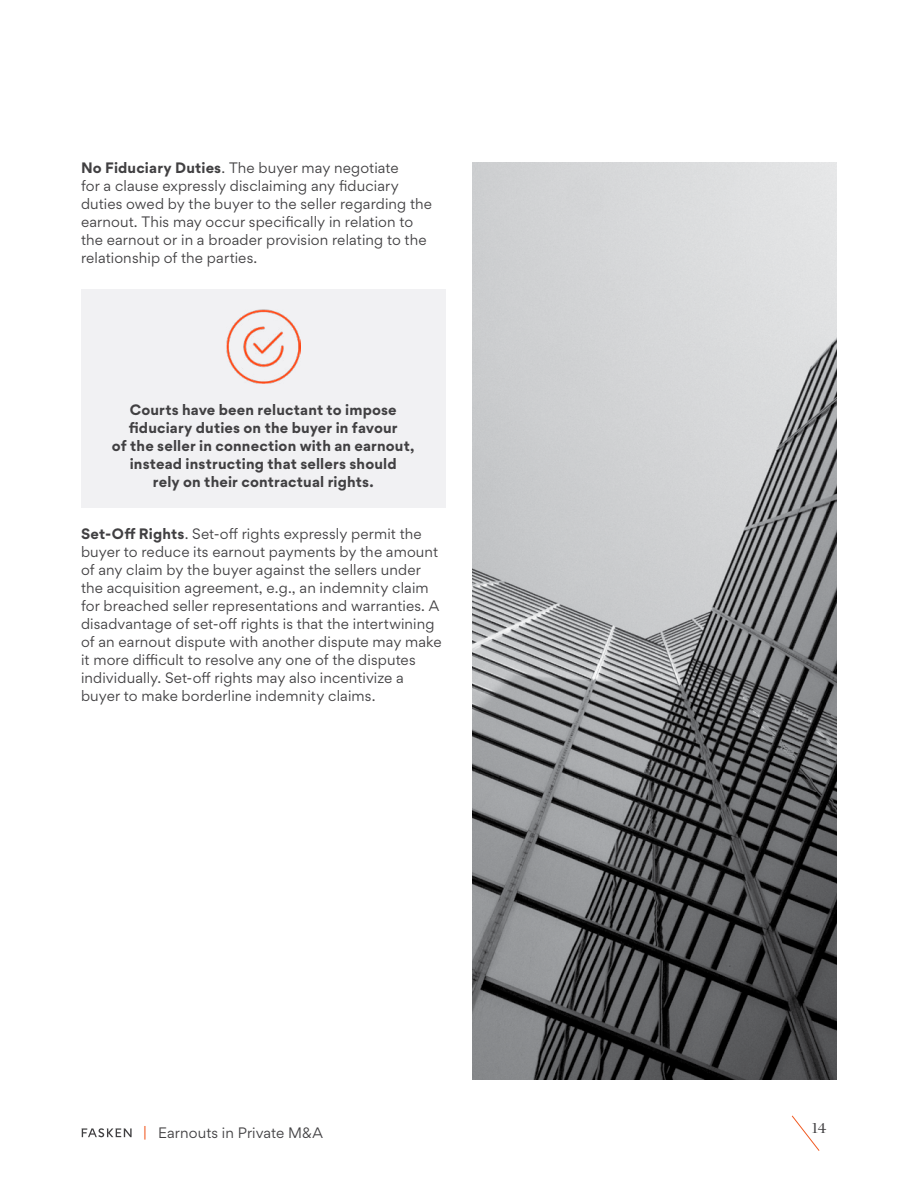
<style>
.page{position:relative;width:918px;height:1188px;background:#fff}
.page>*{position:absolute;margin:0;border:0;box-sizing:border-box;transform-origin:0 0}
.t1{font:15px "Chronicle Display";color:#414042}
.t2{font:13.5px/18px "Gordita";letter-spacing:.01em;color:#414042}
.t3{font:700 13.5px/18px "Gordita";letter-spacing:.01em;color:#414042;text-align:center}
.s1{font-weight:700}
.s2{color:#f15a22}
</style>
<div class="page">
<svg style="left:791px;top:1115px;width:29px;height:36px"></svg>
<svg style="left:81px;top:1128px;width:51px;height:9px"></svg>
<div style="left:81px;top:289px;width:365px;height:218px;background:#f1f1f3"></div>
<img style="left:226px;top:310px;width:74px;height:73px">
<img style="left:472px;top:162px;width:365px;height:918px">
<p class="t2" style="left:81px;top:159px;width:353px"><span class="s1">No Fiduciary Duties</span>. The buyer may negotiate<br>for a clause expressly disclaiming any fiduciary duties owed by the buyer to the seller regarding the earnout. This may occur specifically in relation to the earnout or in a broader provision relating to the relationship of the parties.</p>
<p class="t3" style="left:112px;top:400px;width:304px">Courts have been reluctant to impose fiduciary duties on the buyer in favour<br>of the seller in connection with an earnout, instead instructing that sellers should<br>rely on their contractual rights.</p>
<p class="t2" style="left:81px;top:524px;width:362px"><span class="s1">Set-Off Rights</span>. Set-off rights expressly permit the buyer to reduce its earnout payments by the amount of any claim by the buyer against the sellers under the acquisition agreement, e.g., an indemnity claim for breached seller representations and warranties. A disadvantage of set-off rights is that the intertwining of an earnout dispute with another dispute may make it more difficult to resolve any one of the disputes individually. Set-off rights may also incentivize a buyer to make borderline indemnity claims.</p>
<p class="t2" style="left:143px;top:1123px;width:181px"><span class="s2">|</span> Earnouts in Private M&amp;A</p>
<p class="t1" style="left:812px;top:1116px;width:16px">14</p>
</div>
